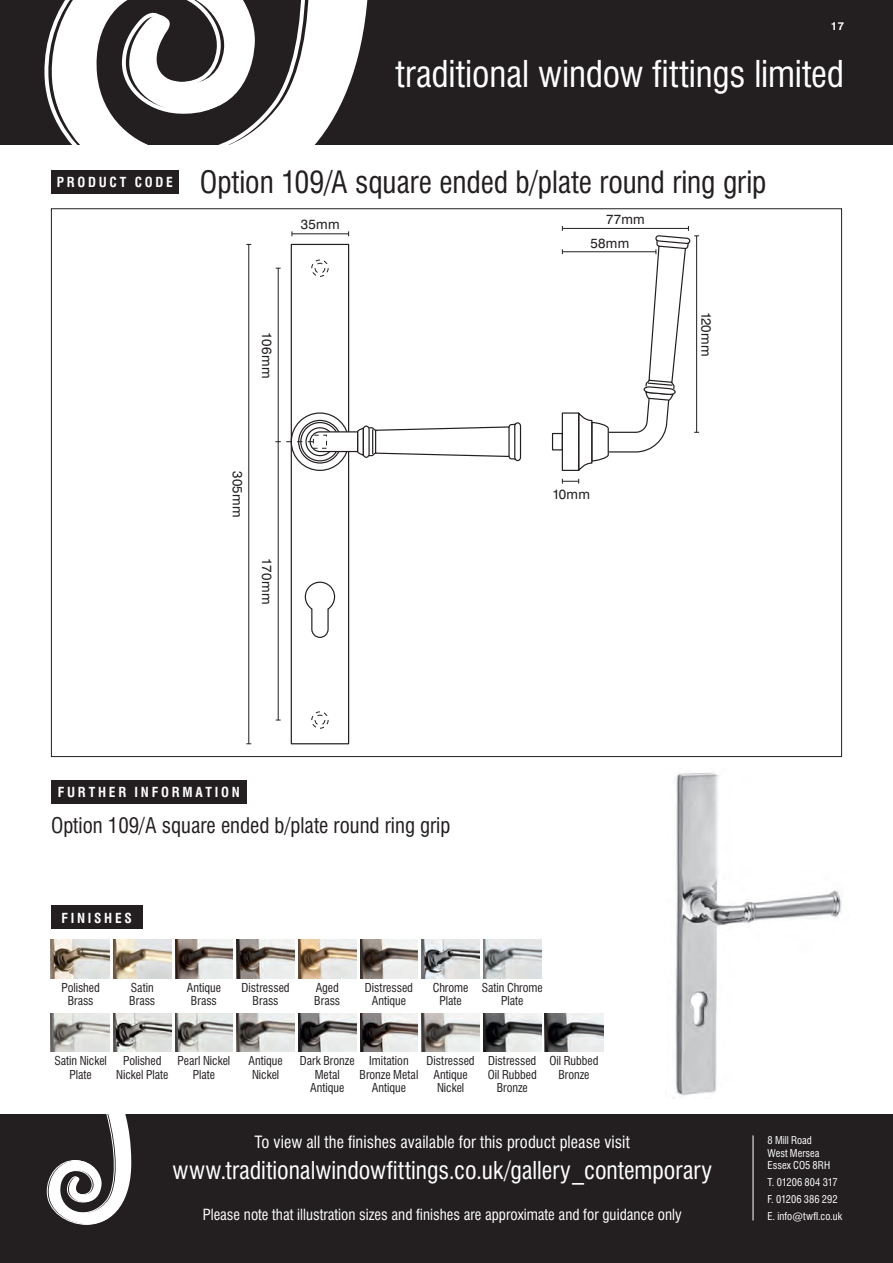
<style>
.page{position:relative;width:893px;height:1263px;background:#fff}
.page>*{position:absolute;margin:0;border:0;box-sizing:border-box;transform-origin:0 0}
.t1{font:condensed 36px "Swiss 721 BT";letter-spacing:-.005em;color:#fff}
.t2{font:condensed 30px "Swiss 721 BT";letter-spacing:-.005em;color:#231f20}
.t3{font:condensed 24px "Swiss 721 BT";color:#fff}
.t4{font:condensed 21px "Swiss 721 BT";color:#231f20}
.t5{font:condensed 16.5px "Swiss 721 BT";letter-spacing:.005em;color:#fff}
.t6{font:condensed 15px "Swiss 721 BT";color:#fff}
.t7{font:700 condensed 13.5px "Swiss 721 BT";letter-spacing:.2em;color:#fff}
.t8{font:13.5px "Swiss 721 BT";letter-spacing:.02em;color:#231f20}
.t9{font:condensed 12px/13.5px "Swiss 721 BT";letter-spacing:-.005em;color:#231f20;text-align:center}
.t10{font:700 11.25px "Swiss 721 BT";color:#fff}
.t11{font:condensed 10.5px/12.8px "Swiss 721 BT";color:#fff}
</style>
<div class="page">
<div style="left:0;top:1114px;width:893px;height:149px;background:#231f20"></div>
<div style="left:0;top:0;width:893px;height:145px;background:#231f20"></div>
<svg style="left:45px;top:0;width:321px;height:194px"></svg>
<hr style="left:753px;top:1135px;width:1px;height:85px;background:#fff">
<svg style="left:47px;top:1114px;width:85px;height:111px"></svg>
<div style="left:291px;top:244px;width:58px;height:500px;border:1px solid #231f20"></div>
<svg style="left:304px;top:581px;width:32px;height:57px"></svg>
<div style="left:298px;top:420px;width:44px;height:44px;border:1px solid #231f20;border-radius:50%"></div>
<div style="left:562px;top:412px;width:17px;height:59px;border:1px solid #231f20"></div>
<div style="left:552px;top:433px;width:11px;height:17px;border:1px solid #231f20"></div>
<div style="left:311px;top:260px;width:17px;height:17px;border:1px dashed #231f20;border-radius:50%"></div>
<div style="left:315px;top:263px;width:10px;height:10px;border:1px dashed #231f20;border-radius:50%"></div>
<div style="left:311px;top:711px;width:17px;height:17px;border:1px dashed #231f20;border-radius:50%"></div>
<div style="left:315px;top:715px;width:10px;height:10px;border:1px dashed #231f20;border-radius:50%"></div>
<hr style="left:292px;top:233px;width:57px;height:1px;background:#231f20">
<hr style="left:562px;top:228px;width:126px;height:1px;background:#231f20">
<svg style="left:577px;top:226px;width:122px;height:245px"></svg>
<hr style="left:562px;top:251px;width:94px;height:1px;background:#231f20">
<svg style="left:562px;top:479px;width:17px;height:5px"></svg>
<hr style="left:278px;top:268px;width:1px;height:452px;background:#231f20">
<hr style="left:248px;top:244px;width:1px;height:500px;background:#231f20">
<svg style="left:275px;top:421px;width:247px;height:41px"></svg>
<div style="left:313px;top:435px;width:14px;height:14px;border:1px dashed #231f20"></div>
<img style="left:673px;top:772px;width:169px;height:326px">
<div style="left:51px;top:170px;width:128px;height:23px;background:#231f20"></div>
<svg style="left:171px;top:1013px;width:1px;height:39px"></svg>
<svg style="left:236px;top:1013px;width:1px;height:39px"></svg>
<svg style="left:356px;top:1013px;width:1px;height:39px"></svg>
<svg style="left:421px;top:1013px;width:1px;height:39px"></svg>
<svg style="left:541px;top:1013px;width:4px;height:39px"></svg>
<svg style="left:171px;top:940px;width:1px;height:38px"></svg>
<svg style="left:236px;top:940px;width:1px;height:38px"></svg>
<svg style="left:356px;top:940px;width:1px;height:38px"></svg>
<svg style="left:421px;top:940px;width:1px;height:38px"></svg>
<svg style="left:541px;top:940px;width:1px;height:38px"></svg>
<img style="left:51px;top:940px;width:59px;height:38px">
<img style="left:113px;top:940px;width:58px;height:38px">
<img style="left:175px;top:940px;width:58px;height:38px">
<img style="left:237px;top:940px;width:58px;height:38px">
<img style="left:298px;top:940px;width:58px;height:38px">
<img style="left:360px;top:940px;width:58px;height:38px">
<img style="left:422px;top:940px;width:58px;height:38px">
<img style="left:483px;top:940px;width:58px;height:38px">
<img style="left:51px;top:1013px;width:59px;height:39px">
<img style="left:113px;top:1013px;width:58px;height:39px">
<img style="left:175px;top:1013px;width:58px;height:39px">
<img style="left:237px;top:1013px;width:58px;height:39px">
<img style="left:298px;top:1013px;width:58px;height:39px">
<img style="left:360px;top:1013px;width:58px;height:39px">
<img style="left:422px;top:1013px;width:58px;height:39px">
<img style="left:483px;top:1013px;width:58px;height:39px">
<img style="left:545px;top:1013px;width:59px;height:39px">
<div style="left:51px;top:906px;width:91px;height:23px;background:#231f20"></div>
<div style="left:51px;top:780px;width:196px;height:24px;background:#231f20"></div>
<p class="t10" style="left:831px;top:19px;width:15px">17</p>
<h1 class="t1" style="left:396px;top:52px;width:450px">traditional window fittings limited</h1>
<p class="t7" style="left:57px;top:174px;width:118px">PRODUCT CODE</p>
<h2 class="t2" style="left:200px;top:164px;width:568px">Option 109/A square ended b/plate round ring grip</h2>
<p class="t8" style="left:301px;top:216px;width:40px">35mm</p>
<p class="t8" style="left:275px;top:332px;width:48px;rotate:90deg">106mm</p>
<p class="t8" style="left:606px;top:211px;width:40px">77mm</p>
<p class="t8" style="left:590px;top:235px;width:40px">58mm</p>
<p class="t8" style="left:714px;top:312px;width:46px;rotate:90deg">120mm</p>
<p class="t8" style="left:246px;top:471px;width:48px;rotate:90deg">305mm</p>
<p class="t8" style="left:275px;top:558px;width:48px;rotate:90deg">170mm</p>
<p class="t8" style="left:552px;top:486px;width:39px">10mm</p>
<p class="t7" style="left:58px;top:784px;width:183px">FURTHER INFORMATION</p>
<h3 class="t4" style="left:51px;top:812px;width:401px">Option 109/A square ended b/plate round ring grip</h3>
<p class="t7" style="left:62px;top:910px;width:72px">FINISHES</p>
<p class="t9" style="left:61px;top:980px;width:40px">Polished<br>Brass</p>
<p class="t9" style="left:129px;top:980px;width:27px;text-align:left">Satin<br>Brass</p>
<p class="t9" style="left:187px;top:980px;width:36px">Antique<br>Brass</p>
<p class="t9" style="left:242px;top:980px;width:50px">Distressed<br>Brass</p>
<p class="t9" style="left:314px;top:980px;width:27px;text-align:left">Aged<br>Brass</p>
<p class="t9" style="left:365px;top:980px;width:50px">Distressed<br>Antique</p>
<p class="t9" style="left:433px;top:980px;width:37px">Chrome<br>Plate</p>
<p class="t9" style="left:482px;top:980px;width:63px">Satin Chrome<br>Plate</p>
<p class="t9" style="left:54px;top:1054px;width:54px">Satin Nickel<br>Plate</p>
<p class="t9" style="left:116px;top:1054px;width:54px">Polished<br>Nickel Plate</p>
<p class="t9" style="left:178px;top:1054px;width:54px">Pearl Nickel<br>Plate</p>
<p class="t9" style="left:248px;top:1054px;width:36px;text-align:left">Antique<br>Nickel</p>
<p class="t9" style="left:300px;top:1054px;width:56px">Dark Bronze<br>Metal<br>Antique</p>
<p class="t9" style="left:360px;top:1054px;width:60px">Imitation<br>Bronze Metal<br>Antique</p>
<p class="t9" style="left:427px;top:1054px;width:50px">Distressed<br>Antique<br>Nickel</p>
<p class="t9" style="left:488px;top:1054px;width:51px">Distressed<br>Oil Rubbed<br>Bronze</p>
<p class="t9" style="left:549px;top:1054px;width:51px">Oil Rubbed<br>Bronze</p>
<h3 class="t5" style="left:255px;top:1132px;width:377px">To view all the finishes available for this product please visit</h3>
<h3 class="t3" style="left:173px;top:1155px;width:541px">www.traditionalwindowfittings.co.uk/gallery_contemporary</h3>
<p class="t6" style="left:203px;top:1206px;width:480px">Please note that illustration sizes and finishes are approximate and for guidance only</p>
<p class="t11" style="left:768px;top:1134px;width:64px">8 Mill Road<br>West Mersea<br>Essex CO5 8RH</p>
<p class="t11" style="left:768px;top:1174px;width:76px;line-height:17px">T. 01206 804 317<br>F. 01206 386 292<br>E. info@twfl.co.uk</p>
</div>
